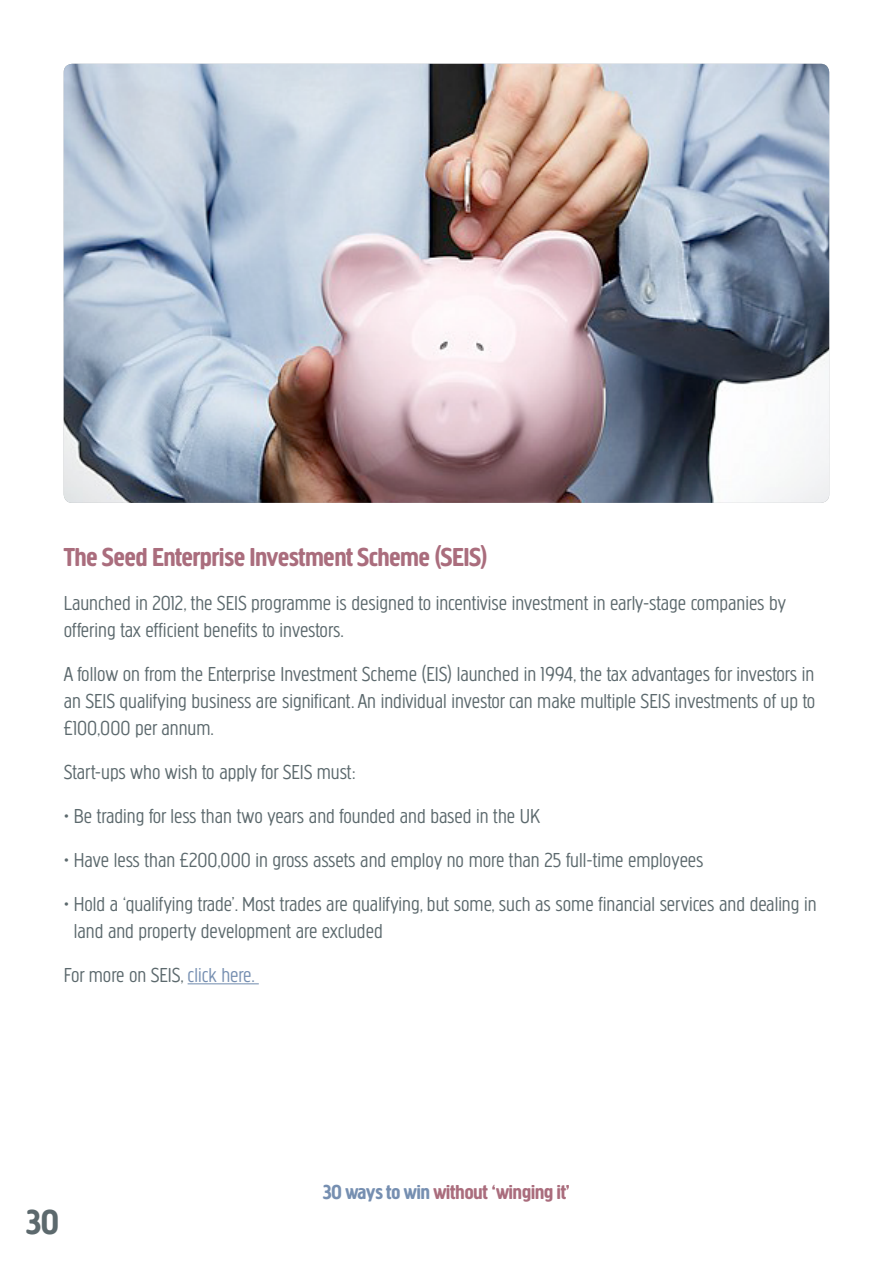
<style>
.page{position:relative;width:893px;height:1263px;background:#fff}
.page>*{position:absolute;margin:0;border:0;box-sizing:border-box;transform-origin:0 0}
.t1{font:700 36px "Plusnet Creighton Pro";color:#5c696d}
.t2{font:700 27px "Plusnet Creighton Pro";color:#aa6d7d}
.t3{font:300 21px/27px "Plusnet Creighton Pro";color:#5c696d}
.t4{font:700 21px "Plusnet Creighton Pro";color:#aa6d7d}
.s1{color:#768fb1}
</style>
<div class="page">
<hr style="left:188px;top:983px;width:71px;height:1px;background:#768fb1">
<img style="left:64px;top:64px;width:765px;height:439px">
<p class="t2" style="left:64px;top:541px;width:425px">The Seed Enterprise Investment Scheme (SEIS)</p>
<p class="t3" style="left:64px;top:589px;width:724px">Launched in 2012, the SEIS programme is designed to incentivise investment in early-stage companies by offering tax efficient benefits to investors.</p>
<p class="t3" style="left:64px;top:660px;width:753px;text-align:justify">A follow on from the Enterprise Investment Scheme (EIS) launched in 1994, the tax advantages for investors in an SEIS qualifying business are significant. An individual investor can make multiple SEIS investments of up to £100,000 per annum.</p>
<p class="t3" style="left:64px;top:758px;width:293px">Start-ups who wish to apply for SEIS must:</p>
<p class="t3" style="left:64px;top:802px;width:478px">• Be trading for less than two years and founded and based in the UK</p>
<p class="t3" style="left:64px;top:846px;width:641px">• Have less than £200,000 in gross assets and employ no more than 25 full-time employees</p>
<p class="t3" style="left:74px;top:890px;width:744px;text-indent:-10px">• Hold a ‘qualifying trade’. Most trades are qualifying, but some, such as some financial services and dealing in land and property development are excluded</p>
<p class="t3" style="left:64px;top:961px;width:193px">For more on SEIS, <span class="s1">click here.</span></p>
<h1 class="t1" style="left:26px;top:1201px;width:34px">30</h1>
<p class="t4" style="left:323px;top:1180px;width:248px"><span class="s1">30 ways to win</span> without ‘winging it’</p>
</div>
